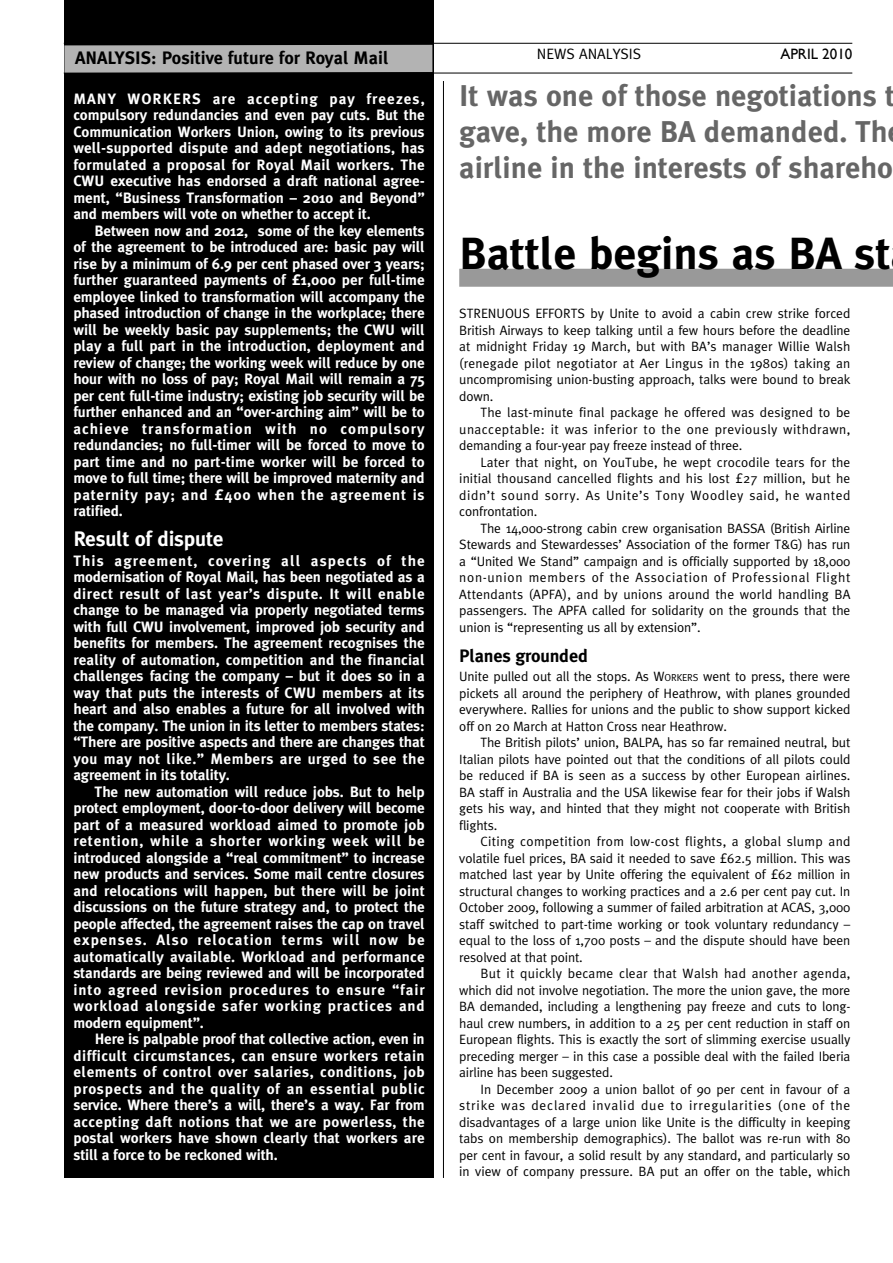
<style>
.page{position:relative;width:893px;height:1263px;background:#fff}
.page>*{position:absolute;margin:0;border:0;box-sizing:border-box;transform-origin:0 0}
.t1{font:700 45px "Meta Plus";color:#000}
.t2{font:700 30px/36px "Meta Plus";color:#666}
.t3{font:700 21px "Meta Plus";letter-spacing:-.01em;color:#fff}
.t4{font:700 18px "Meta Plus";color:#000}
.t5{font:700 15px/16.5px "Meta Plus";letter-spacing:-.005em;color:#fff;text-align:justify}
.t6{font:15px "Meta Plus";color:#000}
.t7{font:15px "Gill Sans";color:#000}
.t8{font:13.5px/16.5px "Meta Plus";letter-spacing:-.01em;color:#000;text-align:justify}
.s1{font-size:10.2px}
</style>
<div class="page">
<hr style="left:64px;top:43px;width:788px;height:1px;background:#000">
<hr style="left:64px;top:73px;width:788px;height:1px;background:#000">
<div style="left:459px;top:269px;width:434px;height:18px;background:#999"></div>
<div style="left:64px;top:81px;width:370px;height:1097px;background:#000"></div>
<div style="left:64px;top:0;width:370px;height:81px;background:#000"></div>
<hr style="left:443px;top:81px;width:1px;height:1097px;background:#000">
<div style="left:64px;top:45px;width:368px;height:28px;background:#b3b3b3"></div>
<p class="t4" style="left:75px;top:51px;width:315px">ANALYSIS: Positive future for Royal Mail</p>
<p class="t5" style="left:73px;top:92px;width:353px">MANY WORKERS are accepting pay freezes, compulsory redundancies and even pay cuts. But the Communication Workers Union, owing to its previous well-supported dispute and adept negotiations, has formulated a proposal for Royal Mail workers. The CWU executive has endorsed a draft national agree&shy;ment, “Business Transformation – 2010 and Beyond” and members will vote on whether to accept it.</p>
<p class="t5" style="left:73px;top:224px;width:353px;text-indent:21px">Between now and 2012, some of the key elements of the agreement to be introduced are: basic pay will rise by a minimum of 6.9 per cent phased over 3 years; further guaranteed payments of £1,000 per full-time employee linked to transformation will accompany the phased introduction of change in the workplace; there will be weekly basic pay supplements; the CWU will play a full part in the introduction, deployment and review of change; the working week will reduce by one hour with no loss of pay; Royal Mail will remain a 75 per cent full-time industry; existing job security will be further enhanced and an “over-arching aim” will be to achieve transformation with no compulsory redundancies; no full-timer will be forced to move to part time and no part-time worker will be forced to move to full time; there will be improved maternity and paternity pay; and £400 when the agreement is ratified.</p>
<h3 class="t3" style="left:73px;top:531px;width:152px">Result of dispute</h3>
<p class="t5" style="left:73px;top:554px;width:353px">This agreement, covering all aspects of the modernisation of Royal Mail, has been negotiated as a direct result of last year’s dispute. It will enable change to be managed via properly negotiated terms with full CWU involvement, improved job security and benefits for members. The agreement recognises the reality of automation, competition and the financial challenges facing the company – but it does so in a way that puts the interests of CWU members at its heart and also enables a future for all involved with the company. The union in its letter to members states: “There are positive aspects and there are changes that you may not like.” Members are urged to see the agreement in its totality.</p>
<p class="t5" style="left:73px;top:785px;width:353px;text-indent:21px">The new automation will reduce jobs. But to help protect employment, door-to-door delivery will become part of a measured workload aimed to promote job retention, while a shorter working week will be introduced alongside a “real commitment” to increase new products and services. Some mail centre closures and relocations will happen, but there will be joint discussions on the future strategy and, to protect the people affected, the agreement raises the cap on travel expenses. Also relocation terms will now be automatically available. Workload and performance standards are being reviewed and will be incorporated into agreed revision procedures to ensure “fair workload alongside safer working practices and modern equipment”.</p>
<p class="t5" style="left:73px;top:1032px;width:353px;text-indent:21px">Here is palpable proof that collective action, even in difficult circumstances, can ensure workers retain elements of control over salaries, conditions, job prospects and the quality of an essential public service. Where there’s a will, there’s a way. Far from accepting daft notions that we are powerless, the postal workers have shown clearly that workers are still a force to be reckoned with.</p>
<p class="t6" style="left:537px;top:49px;width:106px">NEWS ANALYSIS</p>
<p class="t7" style="left:780px;top:46px;width:73px">APRIL 2010</p>
<h2 class="t2" style="left:459px;top:80px;width:437px">It was one of those negotiations t gave, the more BA demanded. Th airline in the interests of shareho</h2>
<h1 class="t1" style="left:459px;top:237px;width:433px">Battle begins as BA st</h1>
<p class="t8" style="left:459px;top:306px;width:393px">STRENUOUS EFFORTS by Unite to avoid a cabin crew strike forced British Airways to keep talking until a few hours before the deadline at midnight Friday 19 March, but with BA’s manager Willie Walsh (renegade pilot negotiator at Aer Lingus in the 1980s) taking an uncompromising union-busting approach, talks were bound to break down.</p>
<p class="t8" style="left:459px;top:405px;width:393px;text-indent:21px">The last-minute final package he offered was designed to be unacceptable: it was inferior to the one previously withdrawn, demanding a four-year pay freeze instead of three.</p>
<p class="t8" style="left:459px;top:455px;width:393px;text-indent:21px">Later that night, on YouTube, he wept crocodile tears for the initial thousand cancelled flights and his lost £27 million, but he didn’t sound sorry. As Unite’s Tony Woodley said, he wanted confrontation.</p>
<p class="t8" style="left:459px;top:521px;width:393px;text-indent:21px">The 14,000-strong cabin crew organisation BASSA (British Airline Stewards and Stewardesses’ Association of the former T&amp;G) has run a “United We Stand” campaign and is officially supported by 18,000 non-union members of the Association of Professional Flight Attendants (APFA), and by unions around the world handling BA passengers. The APFA called for solidarity on the grounds that the union is “representing us all by extension”.</p>
<p class="t4" style="left:459px;top:649px;width:130px">Planes grounded</p>
<p class="t8" style="left:459px;top:669px;width:393px">Unite pulled out all the stops. As W<span class="s1">ORKERS</span> went to press, there were pickets all around the periphery of Heathrow, with planes grounded everywhere. Rallies for unions and the public to show support kicked off on 20 March at Hatton Cross near Heathrow.</p>
<p class="t8" style="left:459px;top:735px;width:393px;text-indent:21px">The British pilots’ union, BALPA, has so far remained neutral, but Italian pilots have pointed out that the conditions of all pilots could be reduced if BA is seen as a success by other European airlines.<br>BA staff in Australia and the USA likewise fear for their jobs if Walsh gets his way, and hinted that they might not cooperate with British flights.</p>
<p class="t8" style="left:459px;top:834px;width:393px;text-indent:21px">Citing competition from low-cost flights, a global slump and volatile fuel prices, BA said it needed to save £62.5 million. This was matched last year by Unite offering the equivalent of £62 million in structural changes to working practices and a 2.6 per cent pay cut. In October 2009, following a summer of failed arbitration at ACAS, 3,000 staff switched to part-time working or took voluntary redundancy – equal to the loss of 1,700 posts – and the dispute should have been resolved at that point.</p>
<p class="t8" style="left:459px;top:966px;width:393px;text-indent:21px">But it quickly became clear that Walsh had another agenda, which did not involve negotiation. The more the union gave, the more BA demanded, including a lengthening pay freeze and cuts to long&shy;haul crew numbers, in addition to a 25 per cent reduction in staff on European flights. This is exactly the sort of slimming exercise usually preceding merger – in this case a possible deal with the failed Iberia airline has been suggested.</p>
<p class="t8" style="left:459px;top:1082px;width:393px;text-indent:21px">In December 2009 a union ballot of 90 per cent in favour of a strike was declared invalid due to irregularities (one of the disadvantages of a large union like Unite is the difficulty in keeping tabs on membership demographics). The ballot was re-run with 80 per cent in favour, a solid result by any standard, and particularly so in view of company pressure. BA put an offer on the table, which</p>
</div>
